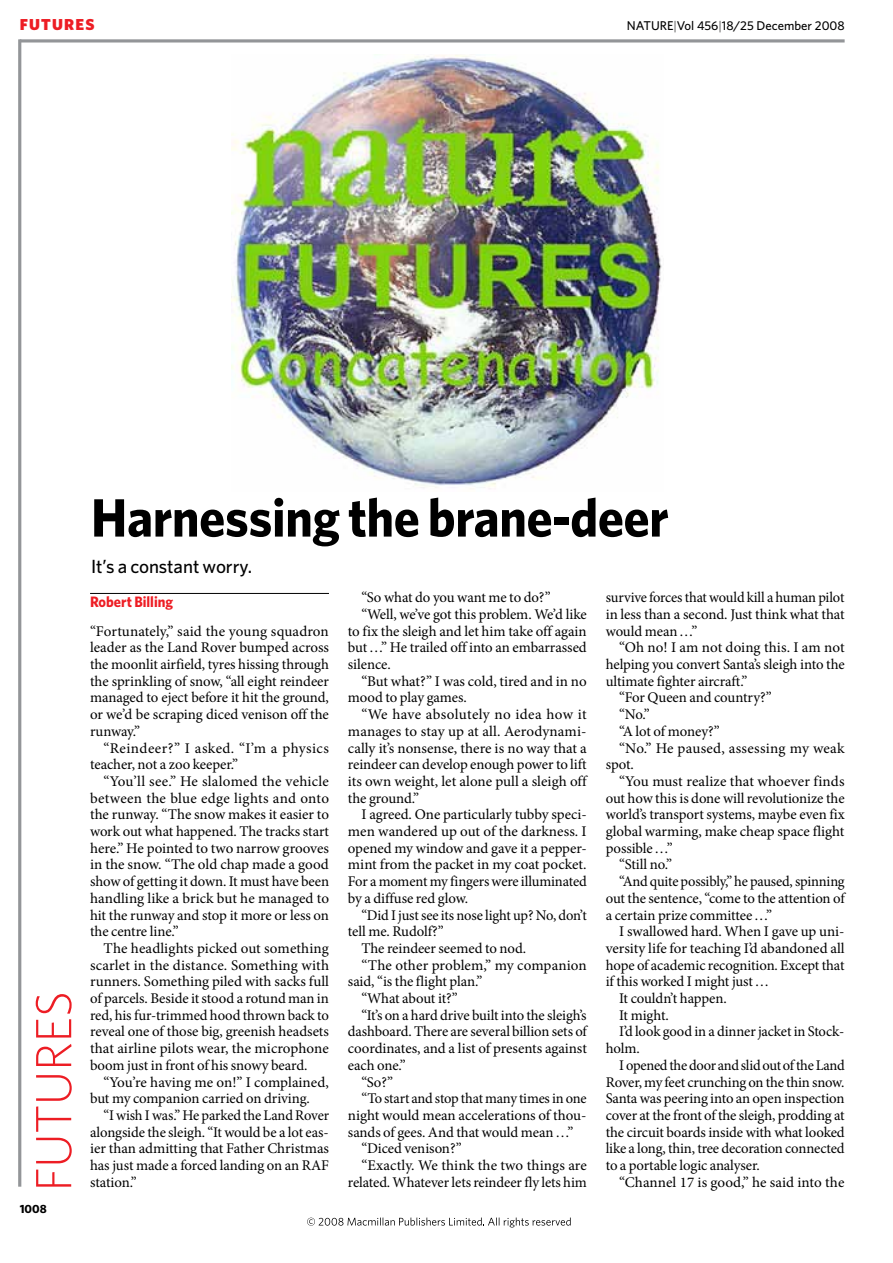
<style>
.page{position:relative;width:893px;height:1263px;background:#fff}
.page>*{position:absolute;margin:0;border:0;box-sizing:border-box;transform-origin:0 0}
.t1{font:700 54px "Whitney";letter-spacing:-.005em;color:#000;scale:.95 1}
.t2{font:300 50.85px "Whitney";letter-spacing:-.005em;color:#ed1d24}
.t3{font:500 19.05px "Whitney";letter-spacing:-.005em;color:#000}
.t4{font:900 15.9px "Whitney";letter-spacing:.075em;color:#ed1d24}
.t5{font:700 15.15px "Whitney";color:#ed1d24;scale:.95 1}
.t6{font:14.85px/16.6px "Minion Pro";letter-spacing:-.005em;color:#000;text-align:justify}
.t7{font:14.85px "Minion Pro";letter-spacing:.02em;color:#000}
.t8{font:500 12.75px "Whitney";color:#000}
.t9{font:700 11.85px "Whitney";color:#000}
.s1{font-weight:300}
</style>
<div class="page">
<hr style="left:90px;top:593px;width:239px;height:1px;background:#000">
<svg style="left:21px;top:39px;width:824px;height:4px;background:#a9aaac"></svg>
<hr style="left:18px;top:39px;width:3px;height:1148px;background:#939598">
<svg style="left:307px;top:1217px;width:264px;height:10px"></svg>
<img style="left:232px;top:54px;width:430px;height:435px">
<p class="t4" style="left:20px;top:14px;width:76px">FUTURES</p>
<p class="t8" style="left:627px;top:17px;width:219px">NATURE<span class="s1">|</span>Vol 456<span class="s1">|</span>18/25 December 2008</p>
<h2 class="t2" style="left:24px;top:1192px;width:202px;rotate:-90deg">FUTURES</h2>
<p class="t9" style="left:20px;top:1201px;width:28px">1008</p>
<h1 class="t1" style="left:91px;top:485px;width:610px">Harnessing the brane-deer</h1>
<p class="t3" style="left:91px;top:555px;width:163px">It’s a constant worry.</p>
<p class="t5" style="left:90px;top:593px;width:89px">Robert Billing</p>
<p class="t6" style="left:90px;top:623px;width:240px">“Fortunately,” said the young squadron leader as the Land Rover bumped across the moonlit airfield, tyres hissing through the sprinkling of snow, “all eight reindeer managed to eject before it hit the ground, or we’d be scraping diced venison off the runway.”</p>
<p class="t6" style="left:90px;top:739px;width:240px;text-indent:14px">“Reindeer?” I asked. “I’m a physics teacher, not a zoo keeper.”</p>
<p class="t6" style="left:90px;top:773px;width:241px;text-indent:14px">“You’ll see.” He slalomed the vehicle between the blue edge lights and onto the runway. “The snow makes it easier to work out what happened. The tracks start here.” He pointed to two narrow grooves in the snow. “The old chap made a good show of getting it down. It must have been handling like a brick but he managed to hit the runway and stop it more or less on the centre line.”</p>
<p class="t6" style="left:90px;top:940px;width:240px;text-indent:14px">The headlights picked out something scarlet in the distance. Something with runners. Something piled with sacks full of parcels. Beside it stood a rotund man in red, his fur-trimmed hood thrown back to reveal one of those big, greenish headsets that airline pilots wear, the microphone boom just in front of his snowy beard.</p>
<p class="t6" style="left:90px;top:1073px;width:240px;text-indent:14px">“You’re having me on!” I complained, but my companion carried on driving.</p>
<p class="t6" style="left:90px;top:1107px;width:241px;text-indent:14px">“I wish I was.” He parked the Land Rover alongside the sleigh. “It would be a lot eas&shy;ier than admitting that Father Christmas has just made a forced landing on an RAF station.”</p>
<p class="t6" style="left:361px;top:589px;width:191px">“So what do you want me to do?”</p>
<p class="t6" style="left:361px;top:606px;width:227px">“Well, we’ve got this problem. We’d like</p>
<p class="t6" style="left:348px;top:623px;width:240px">to fix the sleigh and let him take off again</p>
<p class="t6" style="left:348px;top:639px;width:240px">but …” He trailed off into an embarrassed</p>
<p class="t6" style="left:348px;top:656px;width:44px">silence.</p>
<p class="t6" style="left:361px;top:673px;width:227px">“But what?” I was cold, tired and in no</p>
<p class="t6" style="left:348px;top:689px;width:120px">mood to play games.</p>
<p class="t7" style="left:361px;top:704px;width:227px">“We have absolutely no idea how it</p>
<p class="t6" style="left:348px;top:723px;width:240px">manages to stay up at all. Aerodynami-</p>
<p class="t6" style="left:348px;top:739px;width:240px">cally it’s nonsense, there is no way that a</p>
<p class="t6" style="left:348px;top:756px;width:240px">reindeer can develop enough power to lift</p>
<p class="t6" style="left:348px;top:773px;width:240px">its own weight, let alone pull a sleigh off</p>
<p class="t6" style="left:348px;top:790px;width:73px">the ground.”</p>
<p class="t6" style="left:361px;top:806px;width:227px">I agreed. One particularly tubby speci-</p>
<p class="t6" style="left:348px;top:823px;width:240px">men wandered up out of the darkness. I</p>
<p class="t6" style="left:348px;top:840px;width:240px">opened my window and gave it a pepper-</p>
<p class="t6" style="left:348px;top:856px;width:240px">mint from the packet in my coat pocket.</p>
<p class="t6" style="left:348px;top:873px;width:240px">For a moment my fingers were illuminated</p>
<p class="t6" style="left:348px;top:890px;width:122px">by a diffuse red glow.</p>
<p class="t6" style="left:361px;top:906px;width:227px">“Did I just see its nose light up? No, don’t</p>
<p class="t6" style="left:348px;top:923px;width:97px">tell me. Rudolf?”</p>
<p class="t6" style="left:361px;top:940px;width:166px">The reindeer seemed to nod.</p>
<p class="t6" style="left:361px;top:957px;width:227px">“The other problem,” my companion</p>
<p class="t6" style="left:348px;top:973px;width:136px">said, “is the flight plan.”</p>
<p class="t6" style="left:361px;top:990px;width:98px">“What about it?”</p>
<p class="t6" style="left:361px;top:1007px;width:227px">“It’s on a hard drive built into the sleigh’s</p>
<p class="t6" style="left:348px;top:1023px;width:240px">dashboard. There are several billion sets of</p>
<p class="t6" style="left:348px;top:1040px;width:241px">coordinates, and a list of presents against</p>
<p class="t6" style="left:348px;top:1057px;width:59px">each one.”</p>
<p class="t6" style="left:361px;top:1073px;width:33px">“So?”</p>
<p class="t6" style="left:361px;top:1090px;width:227px">“To start and stop that many times in one</p>
<p class="t6" style="left:348px;top:1107px;width:240px">night would mean accelerations of thou-</p>
<p class="t6" style="left:348px;top:1123px;width:227px">sands of gees. And that would mean …”</p>
<p class="t6" style="left:361px;top:1140px;width:102px">“Diced venison?”</p>
<p class="t6" style="left:361px;top:1157px;width:227px">“Exactly. We think the two things are</p>
<p class="t6" style="left:348px;top:1174px;width:241px">related. Whatever lets reindeer fly lets him</p>
<p class="t6" style="left:606px;top:589px;width:240px">survive forces that would kill a human pilot in less than a second. Just think what that would mean …”</p>
<p class="t6" style="left:619px;top:639px;width:227px">“Oh no! I am not doing this. I am not</p>
<p class="t6" style="left:606px;top:656px;width:241px">helping you convert Santa’s sleigh into the</p>
<p class="t6" style="left:606px;top:673px;width:143px">ultimate fighter aircraft.”</p>
<p class="t6" style="left:619px;top:689px;width:154px">“For Queen and country?”</p>
<p class="t6" style="left:619px;top:706px;width:32px">“No.”</p>
<p class="t6" style="left:619px;top:723px;width:102px">“A lot of money?”</p>
<p class="t7" style="left:619px;top:738px;width:227px">“No.” He paused, assessing my weak</p>
<p class="t6" style="left:606px;top:756px;width:30px">spot.</p>
<p class="t6" style="left:619px;top:773px;width:227px">“You must realize that whoever finds</p>
<p class="t6" style="left:606px;top:790px;width:240px">out how this is done will revolutionize the</p>
<p class="t6" style="left:606px;top:806px;width:241px">world’s transport systems, maybe even fix</p>
<p class="t6" style="left:606px;top:823px;width:240px">global warming, make cheap space flight</p>
<p class="t6" style="left:606px;top:840px;width:68px">possible …”</p>
<p class="t6" style="left:619px;top:856px;width:54px">“Still no.”</p>
<p class="t6" style="left:619px;top:873px;width:227px">“And quite possibly,” he paused, spinning</p>
<p class="t6" style="left:606px;top:890px;width:241px">out the sentence, “come to the attention of</p>
<p class="t6" style="left:606px;top:906px;width:168px">a certain prize committee …”</p>
<p class="t6" style="left:619px;top:923px;width:227px">I swallowed hard. When I gave up uni-</p>
<p class="t6" style="left:606px;top:940px;width:240px">versity life for teaching I’d abandoned all</p>
<p class="t6" style="left:606px;top:957px;width:240px">hope of academic recognition. Except that</p>
<p class="t6" style="left:606px;top:973px;width:165px">if this worked I might just …</p>
<p class="t6" style="left:619px;top:990px;width:109px">It couldn’t happen.</p>
<p class="t6" style="left:619px;top:1007px;width:51px">It might.</p>
<p class="t6" style="left:619px;top:1023px;width:227px">I’d look good in a dinner jacket in Stock-</p>
<p class="t6" style="left:606px;top:1040px;width:36px">holm.</p>
<p class="t6" style="left:619px;top:1057px;width:227px">I opened the door and slid out of the Land</p>
<p class="t6" style="left:606px;top:1073px;width:240px">Rover, my feet crunching on the thin snow.</p>
<p class="t6" style="left:606px;top:1090px;width:240px">Santa was peering into an open inspection</p>
<p class="t6" style="left:606px;top:1107px;width:240px">cover at the front of the sleigh, prodding at</p>
<p class="t6" style="left:606px;top:1123px;width:240px">the circuit boards inside with what looked</p>
<p class="t6" style="left:606px;top:1140px;width:240px">like a long, thin, tree decoration connected</p>
<p class="t6" style="left:606px;top:1157px;width:156px">to a portable logic analyser.</p>
<p class="t6" style="left:619px;top:1174px;width:227px">“Channel 17 is good,” he said into the</p>
</div>
